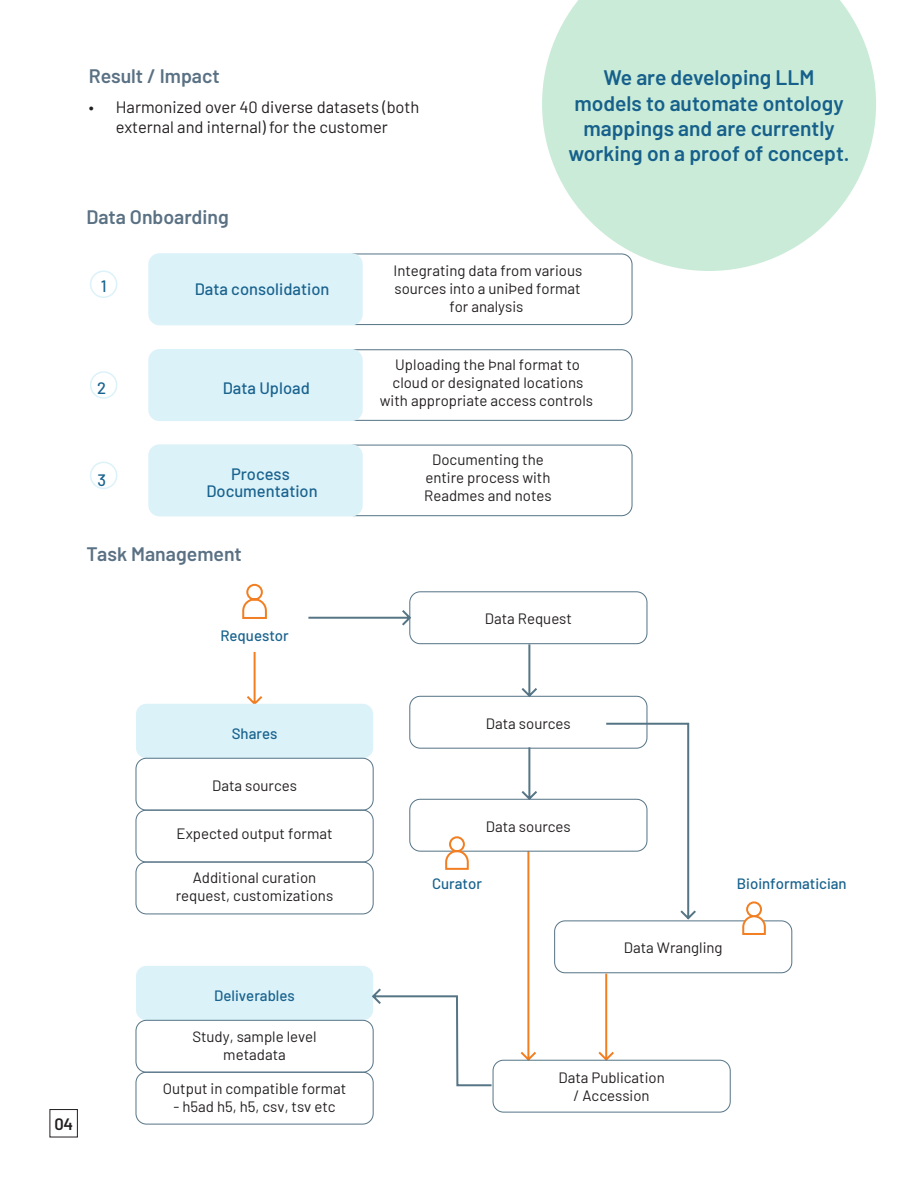
<style>
.page{position:relative;width:918px;height:1188px;background:#fff}
.page>*{position:absolute;margin:0;border:0;box-sizing:border-box;transform-origin:0 0}
.IMPACT{font:600 21px/25.2px "Barlow";color:#16608b;text-align:center}
.Sub-Title_1{font:600 19.5px "Barlow";color:#5a7184}
.t1{font:16.5px/19.8px "Barlow";color:#231f20;text-align:center}
.t2{font:500 16.5px/16.8px "Barlow";color:#19638e;text-align:center}
.t3{font:600 16.5px "Barlow";color:#231f20}
.t4{font:15px/18px "Barlow";color:#231f20;text-align:center}
.t5{font:500 15px "Barlow";color:#19638e}
</style>
<div class="page">
<div style="left:50px;top:1109px;width:28px;height:28px;border:1px solid #231f20"></div>
<svg style="left:542px;top:0;width:334px;height:271px;fill:#caebd8"></svg>
<div style="left:343px;top:254px;width:289px;height:71px;border:1px solid #547385;border-radius:10px"></div>
<div style="left:149px;top:254px;width:213px;height:71px;background:#dcf2f9;border-radius:10px"></div>
<div style="left:148px;top:253px;width:215px;height:72px;border:2px solid #dcf2f9;border-radius:10px"></div>
<div style="left:343px;top:349px;width:289px;height:72px;border:1px solid #547385;border-radius:10px"></div>
<div style="left:149px;top:350px;width:213px;height:70px;background:#dcf2f9;border-radius:10px"></div>
<div style="left:148px;top:349px;width:215px;height:72px;border:2px solid #dcf2f9;border-radius:10px"></div>
<div style="left:343px;top:445px;width:289px;height:71px;border:1px solid #547385;border-radius:10px"></div>
<div style="left:149px;top:445px;width:213px;height:71px;background:#dcf2f9;border-radius:10px"></div>
<div style="left:148px;top:444px;width:215px;height:72px;border:2px solid #dcf2f9;border-radius:10px"></div>
<svg style="left:90px;top:270px;width:28px;height:219px"></svg>
<svg style="left:247px;top:651px;width:16px;height:53px"></svg>
<svg style="left:306px;top:608px;width:392px;height:313px"></svg>
<div style="left:136px;top:704px;width:237px;height:54px;background:#dcf2f9;border-radius:11px"></div>
<div style="left:136px;top:758px;width:238px;height:53px;border:1px solid #547385;border-radius:10px"></div>
<svg style="left:242px;top:583px;width:25px;height:36px"></svg>
<div style="left:409px;top:591px;width:238px;height:53px;border:1px solid #547385;border-radius:10px"></div>
<svg style="left:519px;top:745px;width:20px;height:57px"></svg>
<svg style="left:518px;top:849px;width:98px;height:211px"></svg>
<div style="left:409px;top:696px;width:238px;height:53px;border:1px solid #547385;border-radius:10px"></div>
<div style="left:409px;top:799px;width:238px;height:53px;border:1px solid #547385;border-radius:10px"></div>
<div style="left:136px;top:810px;width:238px;height:52px;border:1px solid #547385;border-radius:10px"></div>
<div style="left:136px;top:966px;width:237px;height:54px;background:#dcf2f9;border-radius:11px"></div>
<div style="left:136px;top:1020px;width:238px;height:53px;border:1px solid #547385;border-radius:10px"></div>
<div style="left:136px;top:1072px;width:238px;height:52px;border:1px solid #547385;border-radius:10px"></div>
<div style="left:136px;top:862px;width:238px;height:52px;border:1px solid #547385;border-radius:10px"></div>
<svg style="left:444px;top:835px;width:26px;height:36px"></svg>
<div style="left:554px;top:921px;width:238px;height:52px;border:1px solid #547385;border-radius:10px"></div>
<div style="left:746px;top:901px;width:16px;height:16px;border:2px solid #f27e22;border-radius:50%"></div>
<svg style="left:741px;top:914px;width:26px;height:21px"></svg>
<div style="left:493px;top:1060px;width:238px;height:52px;border:1px solid #547385;border-radius:10px"></div>
<svg style="left:370px;top:988px;width:124px;height:99px"></svg>
<p class="Sub-Title_1" style="left:89px;top:62px;width:132px">Result / Impact</p>
<p class="IMPACT" style="left:569px;top:64px;width:283px">We are developing LLM models to automate ontology mappings and are currently working on a proof of concept.</p>
<p class="t1" style="left:89px;top:96px;width:332px">• Harmonized over 40 diverse datasets (both external and internal) for the customer</p>
<p class="Sub-Title_1" style="left:87px;top:202px;width:144px">Data Onboarding</p>
<p class="t2" style="left:101px;top:277px;width:7px">1</p>
<p class="t2" style="left:195px;top:279px;width:136px">Data consolidation</p>
<p class="t2" style="left:97px;top:378px;width:10px">2</p>
<p class="t2" style="left:223px;top:378px;width:89px">Data Upload</p>
<p class="t2" style="left:97px;top:470px;width:10px">3</p>
<p class="t2" style="left:206px;top:465px;width:113px">Process<br>Documentation</p>
<p class="Sub-Title_1" style="left:87px;top:539px;width:157px">Task Management</p>
<p class="t5" style="left:220px;top:625px;width:70px">Requestor</p>
<p class="t4" style="left:394px;top:260px;width:190px">Integrating data from various sources into a uniÞed format for analysis</p>
<p class="t4" style="left:380px;top:354px;width:215px">Uploading the Þnal format to cloud or designated locations with appropriate access controls</p>
<p class="t4" style="left:424px;top:449px;width:129px">Documenting the entire process with<br>Readmes and notes</p>
<p class="t4" style="left:485px;top:609px;width:89px">Data Request</p>
<p class="t3" style="left:54px;top:1112px;width:20px">04</p>
<p class="t5" style="left:232px;top:723px;width:47px">Shares</p>
<p class="t4" style="left:212px;top:775px;width:86px">Data sources</p>
<p class="t4" style="left:177px;top:824px;width:157px">Expected output format</p>
<p class="t4" style="left:486px;top:713px;width:86px">Data sources</p>
<p class="t4" style="left:486px;top:816px;width:86px">Data sources</p>
<p class="t4" style="left:176px;top:868px;width:159px">Additional curation request, customizations</p>
<p class="t5" style="left:432px;top:873px;width:51px">Curator</p>
<p class="t5" style="left:214px;top:985px;width:82px">Deliverables</p>
<p class="t4" style="left:192px;top:1027px;width:126px">Study, sample level metadata</p>
<p class="t4" style="left:163px;top:1078px;width:185px">Output in compatible format</p>
<p class="t4" style="left:173px;top:1096px;width:164px">- h5ad h5, h5, csv, tsv etc</p>
<p class="t4" style="left:624px;top:938px;width:100px">Data Wrangling</p>
<p class="t4" style="left:558px;top:1068px;width:108px">Data Publication / Accession</p>
<p class="t5" style="left:737px;top:873px;width:111px">Bioinformatician</p>
</div>
